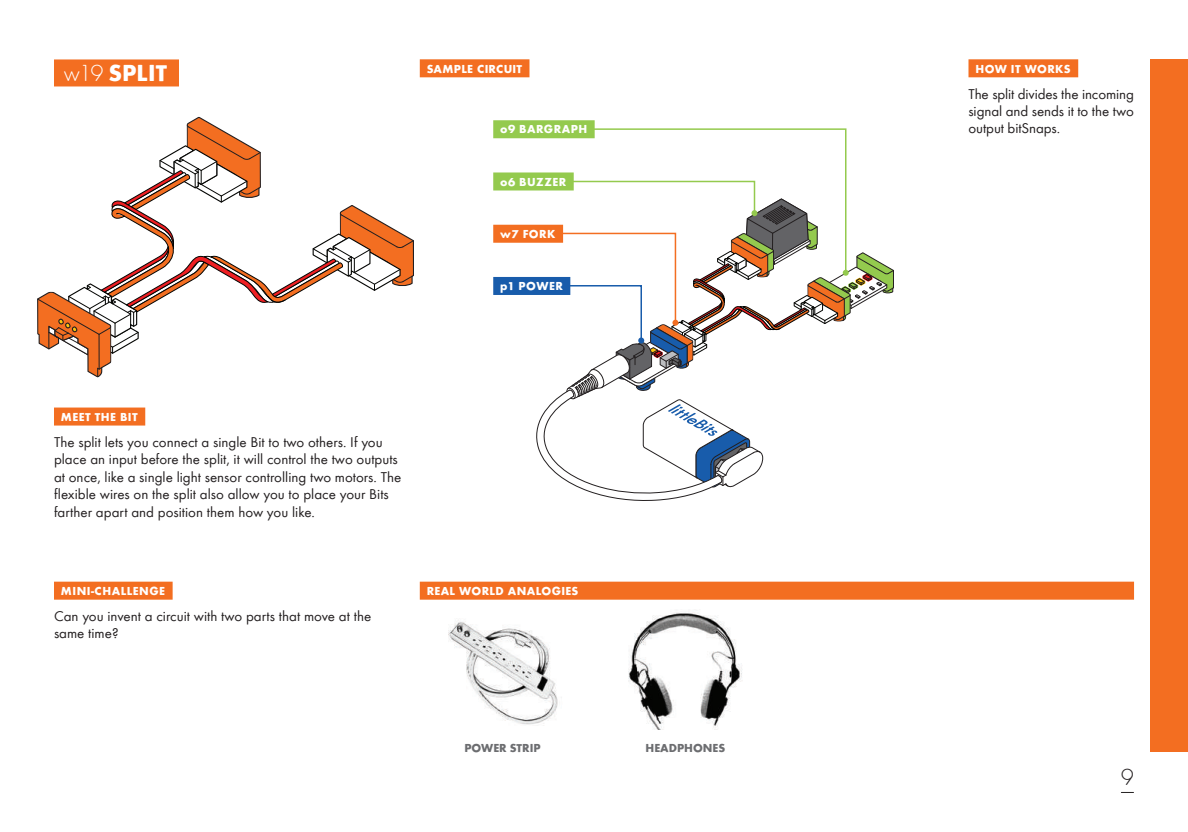
<style>
.page{position:relative;width:1188px;height:832px;background:#fff}
.page>*{position:absolute;margin:0;border:0;box-sizing:border-box;transform-origin:0 0}
.t1{font:700 24px "Futura Round";letter-spacing:.005em;color:#fff}
.t2{font:300 24px "Futura Round";color:#231f20}
.t3{font:15px/17.4px "Futura Round";color:#231f20}
.t4{font:700 12px "Futura Round";letter-spacing:.04em;color:#fff}
.t5{font:700 12px "Futura Round";color:#6c6d70}
.t6{font:700 12px "Futura Round";letter-spacing:.02em;color:#fff}
.s1{font-weight:300}
</style>
<div class="page">
<svg style="left:37px;top:116px;width:377px;height:261px"></svg>
<div style="left:54px;top:407px;width:91px;height:18px;background:#f36e21"></div>
<div style="left:54px;top:59px;width:125px;height:27px;background:#f36e21"></div>
<img style="left:448px;top:620px;width:110px;height:105px">
<img style="left:628px;top:610px;width:115px;height:119px">
<svg style="left:561px;top:128px;width:286px;height:50px"></svg>
<svg style="left:528px;top:178px;width:366px;height:323px"></svg>
<div style="left:493px;top:277px;width:77px;height:18px;background:#185cab"></div>
<div style="left:493px;top:225px;width:70px;height:18px;background:#f36e21"></div>
<div style="left:493px;top:172px;width:81px;height:18px;background:#94ca4e"></div>
<div style="left:493px;top:120px;width:102px;height:18px;background:#94ca4e"></div>
<div style="left:1151px;top:59px;width:37px;height:692px;background:#f36e21"></div>
<div style="left:54px;top:581px;width:119px;height:18px;background:#f36e21"></div>
<div style="left:420px;top:581px;width:714px;height:18px;background:#f36e21"></div>
<div style="left:420px;top:59px;width:109px;height:18px;background:#f36e21"></div>
<div style="left:969px;top:59px;width:109px;height:18px;background:#f36e21"></div>
<h1 class="t1" style="left:64px;top:55px;width:105px"><span class="s1">w19</span> SPLIT</h1>
<p class="t6" style="left:427px;top:59px;width:97px">SAMPLE CIRCUIT</p>
<p class="t4" style="left:975px;top:59px;width:97px">HOW IT WORKS</p>
<p class="t4" style="left:500px;top:120px;width:89px">o9 BARGRAPH</p>
<p class="t4" style="left:500px;top:172px;width:68px">o6 BUZZER</p>
<p class="t4" style="left:500px;top:225px;width:57px">w7 FORK</p>
<p class="t4" style="left:500px;top:277px;width:64px">p1 POWER</p>
<p class="t3" style="left:969px;top:84px;width:167px;text-align:justify">The split divides the incoming signal and sends it to the two output bitSnaps.</p>
<p class="t4" style="left:61px;top:407px;width:78px">MEET THE BIT</p>
<p class="t3" style="left:54px;top:432px;width:349px">The split lets you connect a single Bit to two others. If you place an input before the split, it will control the two outputs at once, like a single light sensor controlling two motors. The flexible wires on the split also allow you to place your Bits farther apart and position them how you like.</p>
<p class="t4" style="left:61px;top:581px;width:106px">MINI-CHALLENGE</p>
<p class="t3" style="left:54px;top:606px;width:319px">Can you invent a circuit with two parts that move at the same time?</p>
<p class="t4" style="left:427px;top:581px;width:153px">REAL WORLD ANALOGIES</p>
<p class="t5" style="left:464px;top:738px;width:78px">POWER STRIP</p>
<p class="t5" style="left:646px;top:738px;width:81px">HEADPHONES</p>
<h1 class="t2" style="left:1121px;top:760px;width:15px">9</h1>
</div>
